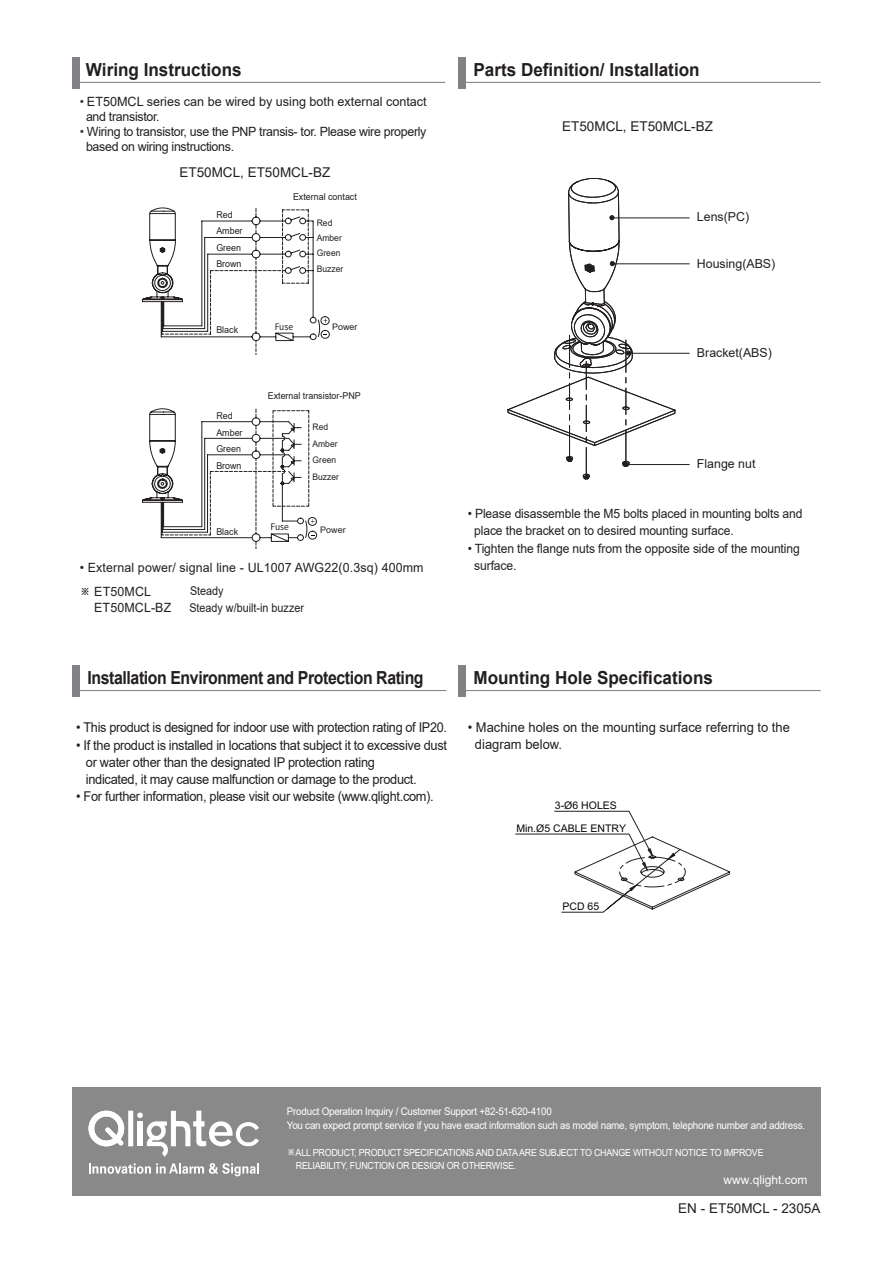
<style>
.page{position:relative;width:893px;height:1263px;background:#fff}
.page>*{position:absolute;margin:0;border:0;box-sizing:border-box;transform-origin:0 0}
.t1{font:700 18px "Arial";color:#231f20;scale:.95 1}
.t2{font:700 18px "Arial";letter-spacing:-.025em;color:#231f20;scale:.88 1}
.t3{font:13.5px "Arial";letter-spacing:-.025em;color:#231f20;scale:.95 1}
.t4{font:13.5px "Arial";color:#231f20;scale:.96 1}
.t5{font:13.5px "Arial";color:#231f20}
.t6{font:12.75px "Arial";letter-spacing:-.01em;color:#231f20;scale:.95 1}
.t7{font:12.75px "Arial";letter-spacing:-.01em;color:#231f20}
.t8{font:12.75px "Arial";letter-spacing:.01em;color:#231f20}
.t9{font:12.3px "Arial";color:#231f20}
.t10{font:12px "Arial";color:#231f20;scale:.9 1}
.t11{font:12px "Arial";color:#fff}
.t12{font:10.5px "Arial";letter-spacing:-.025em;color:#fff;scale:.94 1}
.t13{font:10.5px "Arial";color:#050504}
.t14{font:9.75px "Arial";letter-spacing:-.025em;color:#fff;scale:.92 1}
.t15{font:9.3px "Arial";color:#231f20;scale:.95 1}
.t16{font:9px "Arial";color:#231f20;scale:.95 1}
.t17{font:9px "Arial";color:#231f20}
.t18{font:9px "Noto Sans CJ Kkr";color:#231f20;scale:.95 1}
.s1{color:#3e3e3f}
.s2{font-family:"YDIYGO330";font-size:12px}
.s3{font-family:"YDIYGO330"}
</style>
<div class="page">
<div style="left:72px;top:57px;width:8px;height:32px;background:#808285"></div>
<hr style="left:76px;top:82px;width:369px;height:1px;background:#898989">
<svg style="left:252px;top:410px;width:65px;height:138px"></svg>
<svg style="left:142px;top:297px;width:144px;height:241px"></svg>
<svg style="left:149px;top:208px;width:180px;height:147px"></svg>
<div style="left:458px;top:57px;width:8px;height:32px;background:#808285"></div>
<hr style="left:463px;top:82px;width:358px;height:1px;background:#898989">
<div style="left:458px;top:665px;width:8px;height:32px;background:#808285"></div>
<hr style="left:463px;top:690px;width:358px;height:1px;background:#898989">
<hr style="left:612px;top:218px;width:78px;height:1px;background:#231f20">
<hr style="left:628px;top:353px;width:62px;height:1px;background:#231f20">
<hr style="left:612px;top:264px;width:78px;height:1px;background:#231f20">
<svg style="left:508px;top:178px;width:168px;height:302px"></svg>
<hr style="left:625px;top:464px;width:65px;height:1px;background:#231f20">
<div style="left:72px;top:665px;width:8px;height:32px;background:#808285"></div>
<hr style="left:78px;top:690px;width:368px;height:1px;background:#898989">
<svg style="left:515px;top:811px;width:215px;height:102px"></svg>
<div style="left:72px;top:1087px;width:749px;height:109px;background:#898989"></div>
<svg style="left:89px;top:1163px;width:170px;height:13px"></svg>
<svg style="left:88px;top:1110px;width:171px;height:47px"></svg>
<p class="t1" style="left:86px;top:57px;width:165px">Wiring Instructions</p>
<p class="t7" style="left:80px;top:93px;width:348px"><span class="s1">•</span> ET50MCL series can be wired by using both external contact</p>
<p class="t7" style="left:86px;top:108px;width:75px">and transistor.</p>
<p class="t7" style="left:80px;top:123px;width:348px"><span class="s1">•</span> Wiring to transistor, use the PNP transis- tor. Please wire properly</p>
<p class="t7" style="left:86px;top:138px;width:150px">based on wiring instructions.</p>
<p class="t5" style="left:179px;top:163px;width:152px">ET50MCL, ET50MCL-BZ</p>
<p class="t15" style="left:216px;top:208px;width:19px">Red</p>
<p class="t15" style="left:216px;top:224px;width:29px">Amber</p>
<p class="t15" style="left:216px;top:241px;width:28px">Green</p>
<p class="t15" style="left:216px;top:257px;width:28px">Brown</p>
<p class="t15" style="left:216px;top:323px;width:24px">Black</p>
<p class="t15" style="left:216px;top:410px;width:19px">Red</p>
<p class="t15" style="left:216px;top:426px;width:29px">Amber</p>
<p class="t15" style="left:216px;top:443px;width:28px">Green</p>
<p class="t15" style="left:216px;top:459px;width:28px">Brown</p>
<p class="t15" style="left:216px;top:525px;width:24px">Black</p>
<p class="t15" style="left:293px;top:190px;width:69px">External contact</p>
<p class="t18" style="left:275px;top:322px;width:21px">Fuse</p>
<p class="t16" style="left:317px;top:216px;width:18px">Red</p>
<p class="t16" style="left:317px;top:232px;width:28px">Amber</p>
<p class="t16" style="left:317px;top:247px;width:26px">Green</p>
<p class="t16" style="left:317px;top:262px;width:29px">Buzzer</p>
<p class="t17" style="left:332px;top:320px;width:27px">Power</p>
<p class="t15" style="left:268px;top:390px;width:99px">External transistor-PNP</p>
<p class="t18" style="left:270px;top:521px;width:21px">Fuse</p>
<p class="t16" style="left:313px;top:421px;width:18px">Red</p>
<p class="t16" style="left:313px;top:437px;width:28px">Amber</p>
<p class="t16" style="left:313px;top:454px;width:26px">Green</p>
<p class="t16" style="left:313px;top:470px;width:29px">Buzzer</p>
<p class="t17" style="left:320px;top:523px;width:27px">Power</p>
<p class="t8" style="left:80px;top:559px;width:345px">• External power/ signal line - UL1007 AWG22(0.3sq) 400mm</p>
<p class="t8" style="left:80px;top:582px;width:73px"><span class="s2">※</span> ET50MCL</p>
<p class="t10" style="left:190px;top:583px;width:39px">Steady</p>
<p class="t8" style="left:94px;top:599px;width:79px">ET50MCL-BZ</p>
<p class="t10" style="left:189px;top:599px;width:129px">Steady w/built-in buzzer</p>
<p class="t1" style="left:473px;top:57px;width:240px">Parts Definition/ Installation</p>
<p class="t5" style="left:562px;top:117px;width:152px">ET50MCL, ET50MCL-BZ</p>
<p class="t9" style="left:697px;top:208px;width:54px">Lens(PC)</p>
<p class="t9" style="left:697px;top:255px;width:80px">Housing(ABS)</p>
<p class="t9" style="left:697px;top:344px;width:76px">Bracket(ABS)</p>
<p class="t9" style="left:697px;top:455px;width:60px">Flange nut</p>
<p class="t6" style="left:468px;top:505px;width:354px">• Please disassemble the M5 bolts placed in mounting bolts and</p>
<p class="t6" style="left:474px;top:521px;width:275px">place the bracket on to desired mounting surface.</p>
<p class="t6" style="left:468px;top:540px;width:351px">• Tighten the flange nuts from the opposite side of the mounting</p>
<p class="t6" style="left:474px;top:556px;width:46px">surface.</p>
<p class="t2" style="left:88px;top:665px;width:383px">Installation Environment and Protection Rating</p>
<p class="t3" style="left:76px;top:718px;width:392px">• This product is designed for indoor use with protection rating of IP20.</p>
<p class="t3" style="left:76px;top:736px;width:392px">• If the product is installed in locations that subject it to excessive dust</p>
<p class="t3" style="left:86px;top:753px;width:306px">or water other than the designated IP protection rating</p>
<p class="t3" style="left:86px;top:770px;width:350px">indicated, it may cause malfunction or damage to the product.</p>
<p class="t3" style="left:76px;top:787px;width:378px">• For further information, please visit our website (www.qlight.com).</p>
<p class="t1" style="left:473px;top:665px;width:254px">Mounting Hole Specifications</p>
<p class="t4" style="left:468px;top:718px;width:337px">• Machine holes on the mounting surface referring to the</p>
<p class="t4" style="left:475px;top:735px;width:92px">diagram below.</p>
<p class="t13" style="left:555px;top:798px;width:63px">3-Ø6 HOLES</p>
<p class="t13" style="left:516px;top:821px;width:111px">Min.Ø5 CABLE ENTRY</p>
<p class="t13" style="left:562px;top:899px;width:38px">PCD 65</p>
<p class="t12" style="left:287px;top:1104px;width:283px">Product Operation Inquiry / Customer Support +82-51-620-4100</p>
<p class="t12" style="left:287px;top:1118px;width:553px">You can expect prompt service if you have exact information such as model name, symptom, telephone number and address.</p>
<p class="t14" style="left:287px;top:1145px;width:520px"><span class="s3">※</span>ALL PRODUCT, PRODUCT SPECIFICATIONS AND DATA ARE SUBJECT TO CHANGE WITHOUT NOTICE TO IMPROVE</p>
<p class="t14" style="left:296px;top:1159px;width:241px">RELIABILITY, FUNCTION OR DESIGN OR OTHERWISE.</p>
<p class="t5" style="left:678px;top:1199px;width:144px">EN - ET50MCL - 2305A</p>
<p class="t11" style="left:723px;top:1171px;width:86px">www.qlight.com</p>
</div>
